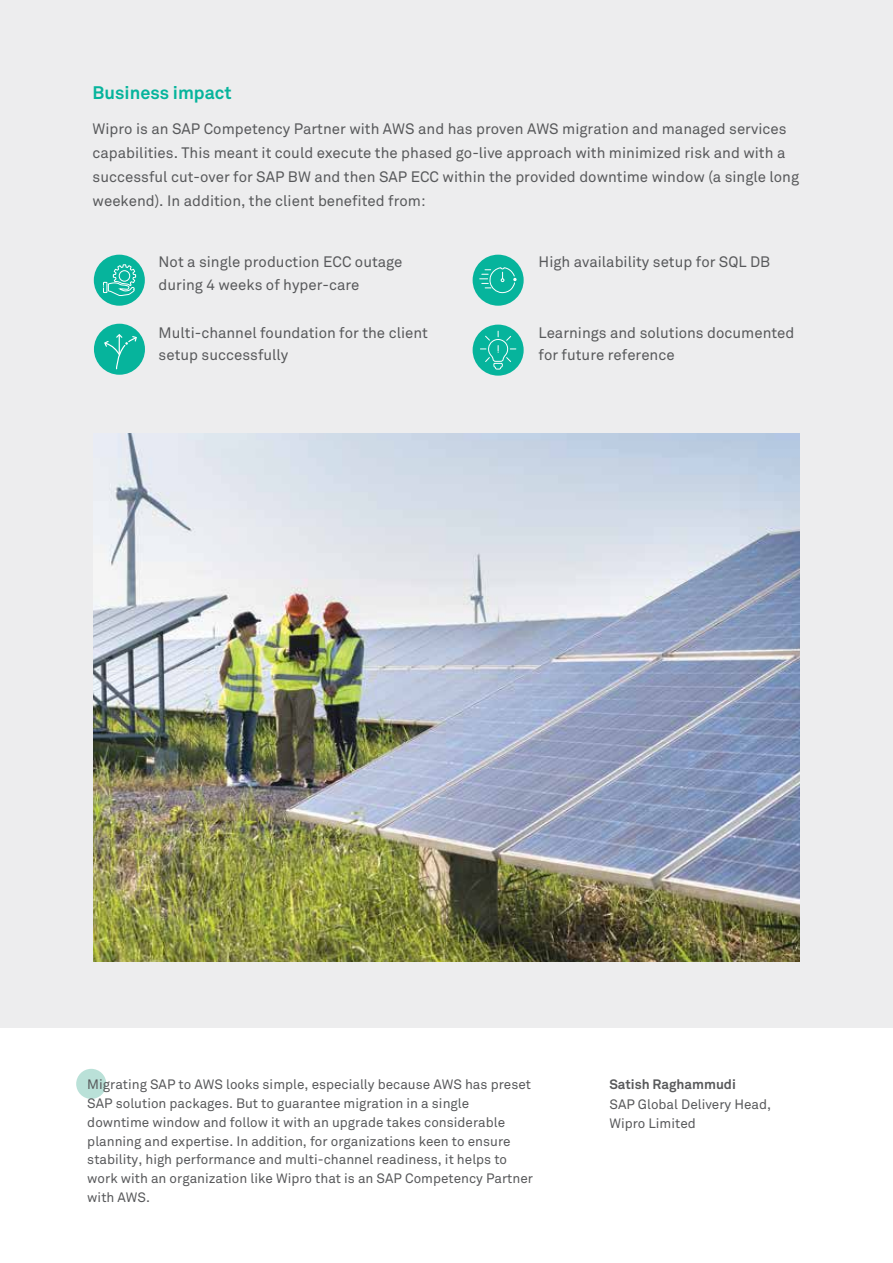
<style>
.page{position:relative;width:893px;height:1263px;background:#ededee}
.page>*{position:absolute;margin:0;border:0;box-sizing:border-box;transform-origin:0 0}
.t1{font:700 18px "Wipro Akkurat";color:#06b49c}
.t2{font:15px/24px "Wipro Akkurat";color:#58595b}
.t3{font:13.5px/18.8px "Wipro Akkurat";color:#58595b}
.t4{font:700 13.5px "Wipro Akkurat";color:#58595b}
</style>
<div class="page">
<div style="left:0;top:1028px;width:893px;height:235px;background:#fff"></div>
<div style="left:76px;top:1069px;width:30px;height:30px;background:#bae1d8;border-radius:50%"></div>
<div style="left:94px;top:255px;width:51px;height:51px;background:#06b49c;border-radius:50%"></div>
<svg style="left:103px;top:264px;width:34px;height:32px"></svg>
<div style="left:94px;top:324px;width:51px;height:51px;background:#06b49c;border-radius:50%"></div>
<svg style="left:103px;top:334px;width:35px;height:36px"></svg>
<div style="left:473px;top:255px;width:51px;height:51px;background:#06b49c;border-radius:50%"></div>
<svg style="left:480px;top:267px;width:37px;height:26px"></svg>
<div style="left:473px;top:325px;width:51px;height:51px;background:#06b49c;border-radius:50%"></div>
<svg style="left:480px;top:331px;width:36px;height:45px"></svg>
<img style="left:93px;top:433px;width:707px;height:529px">
<p class="t1" style="left:93px;top:82px;width:141px">Business impact</p>
<p class="t2" style="left:93px;top:117px;width:708px">Wipro is an SAP Competency Partner with AWS and has proven AWS migration and managed services capabilities. This meant it could execute the phased go-live approach with minimized risk and with a successful cut-over for SAP BW and then SAP ECC within the provided downtime window (a single long weekend). In addition, the client benefited from:</p>
<p class="t2" style="left:159px;top:251px;width:245px;line-height:22.5px">Not a single production ECC outage during 4 weeks of hyper-care</p>
<p class="t2" style="left:159px;top:321px;width:271px;line-height:22.5px">Multi-channel foundation for the client setup successfully</p>
<p class="t2" style="left:539px;top:250px;width:233px">High availability setup for SQL DB</p>
<p class="t2" style="left:539px;top:321px;width:257px;line-height:22.5px">Learnings and solutions documented for future reference</p>
<p class="t3" style="left:87px;top:1075px;width:447px">Migrating SAP to AWS looks simple, especially because AWS has preset SAP solution packages. But to guarantee migration in a single downtime window and follow it with an upgrade takes considerable planning and expertise. In addition, for organizations keen to ensure stability, high performance and multi-channel readiness, it helps to work with an organization like Wipro that is an SAP Competency Partner with AWS.</p>
<p class="t4" style="left:609px;top:1076px;width:128px">Satish Raghammudi</p>
<p class="t3" style="left:609px;top:1094px;width:163px;line-height:19.5px">SAP Global Delivery Head,<br>Wipro Limited</p>
</div>
